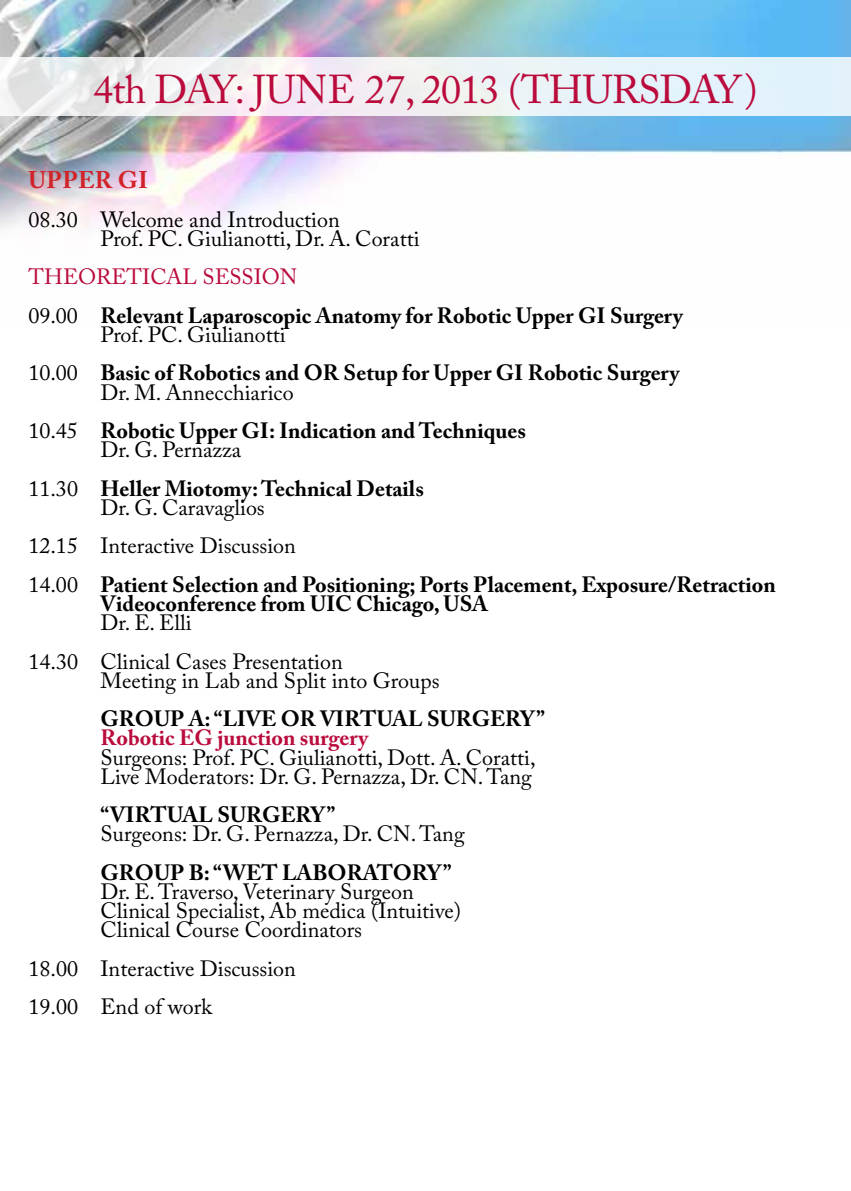
<style>
.page{position:relative;width:851px;height:1191px;background:#fff}
.page>*{position:absolute;margin:0;border:0;box-sizing:border-box;transform-origin:0 0}
.t1{font:40px "Adobe Caslon Pro";letter-spacing:-.02em;color:#ba0b3c}
.t2{font:700 24px "Adobe Caslon Pro";letter-spacing:.025em;color:#d2232a}
.t3{font:700 22px/38.4px "Adobe Caslon Pro";color:#000}
.t4{font:22px/19.2px "Adobe Caslon Pro";color:#000}
.t5{font:700 22px "Adobe Caslon Pro";color:#ba0b3c}
.s1{font-weight:400;color:#ba0b3c}
.s2{font-weight:400}
</style>
<div class="page">
<img style="left:0;top:0;width:850px;height:228px">
<svg style="left:0;top:57px;width:850px;height:58px;fill:#ecf2f5"></svg>
<h1 class="t1" style="left:93px;top:66px;width:666px">4th DAY: JUNE 27, 2013 (THURSDAY)</h1>
<p class="t2" style="left:29px;top:166px;width:118px">Upper Gi</p>
<p class="t4" style="left:100px;top:210px;width:320px;text-indent:-72px">08.30 Welcome and Introduction<br>Prof. PC. Giulianotti, Dr. A. Coratti</p>
<p class="t3" style="left:28px;top:258px;width:656px"><span class="s1">THEORETICAL SESSION<br></span><span class="s2">09.00</span> Relevant Laparoscopic Anatomy for Robotic Upper GI Surgery</p>
<p class="t3" style="left:28px;top:315px;width:652px;text-indent:72px"><span class="s2">Prof. PC. Giulianotti<br>10.00</span> Basic of Robotics and OR Setup for Upper GI Robotic Surgery</p>
<p class="t3" style="left:28px;top:373px;width:499px;text-indent:72px"><span class="s2">Dr. M. Annecchiarico<br>10.45</span> Robotic Upper GI: Indication and Techniques</p>
<p class="t3" style="left:28px;top:430px;width:397px;text-indent:72px"><span class="s2">Dr. G. Pernazza<br>11.30</span> Heller Miotomy: Technical Details</p>
<p class="t3" style="left:28px;top:488px;width:748px;text-indent:72px"><span class="s2">Dr. G. Caravaglios<br>12.15 Interactive Discussion<br>14.00</span> Patient Selection and Positioning; Ports Placement, Exposure/Retraction</p>
<p class="t3" style="left:100px;top:584px;width:389px">Videoconference from UIC Chicago, USA</p>
<p class="t4" style="left:28px;top:603px;width:316px;line-height:38.4px;text-indent:72px">Dr. E. Elli<br>14.30 Clinical Cases Presentation</p>
<p class="t4" style="left:100px;top:670px;width:340px">Meeting in Lab and Split into Groups</p>
<p class="t3" style="left:100px;top:699px;width:52px">GROUP</p>
<p class="t3" style="left:189px;top:699px;width:358px">A: “LIVE OR VIRTUAL SURGERY”</p>
<p class="t5" style="left:100px;top:725px;width:269px">Robotic EG junction surgery</p>
<p class="t4" style="left:100px;top:747px;width:436px">Surgeons: Prof. PC. Giulianotti, Dott. A. Coratti,<br>Live Moderators: Dr. G. Pernazza, Dr. CN. Tang</p>
<p class="t3" style="left:100px;top:795px;width:236px">“VIRTUAL SURGERY”</p>
<p class="t4" style="left:100px;top:824px;width:365px">Surgeons: Dr. G. Pernazza, Dr. CN. Tang</p>
<p class="t3" style="left:100px;top:853px;width:52px">GROUP</p>
<p class="t3" style="left:189px;top:853px;width:264px">B: “WET LABORATO RY”</p>
<p class="t4" style="left:100px;top:881px;width:362px">Dr. E. Traverso, Veterinary Surgeon<br>Clinical Specialist, Ab medica (Intuitive)<br>Clinical Course Coordinators</p>
<p class="t4" style="left:28px;top:949px;width:269px;line-height:38.4px">18.00 Interactive Discussion<br>19.00 End of work</p>
</div>
